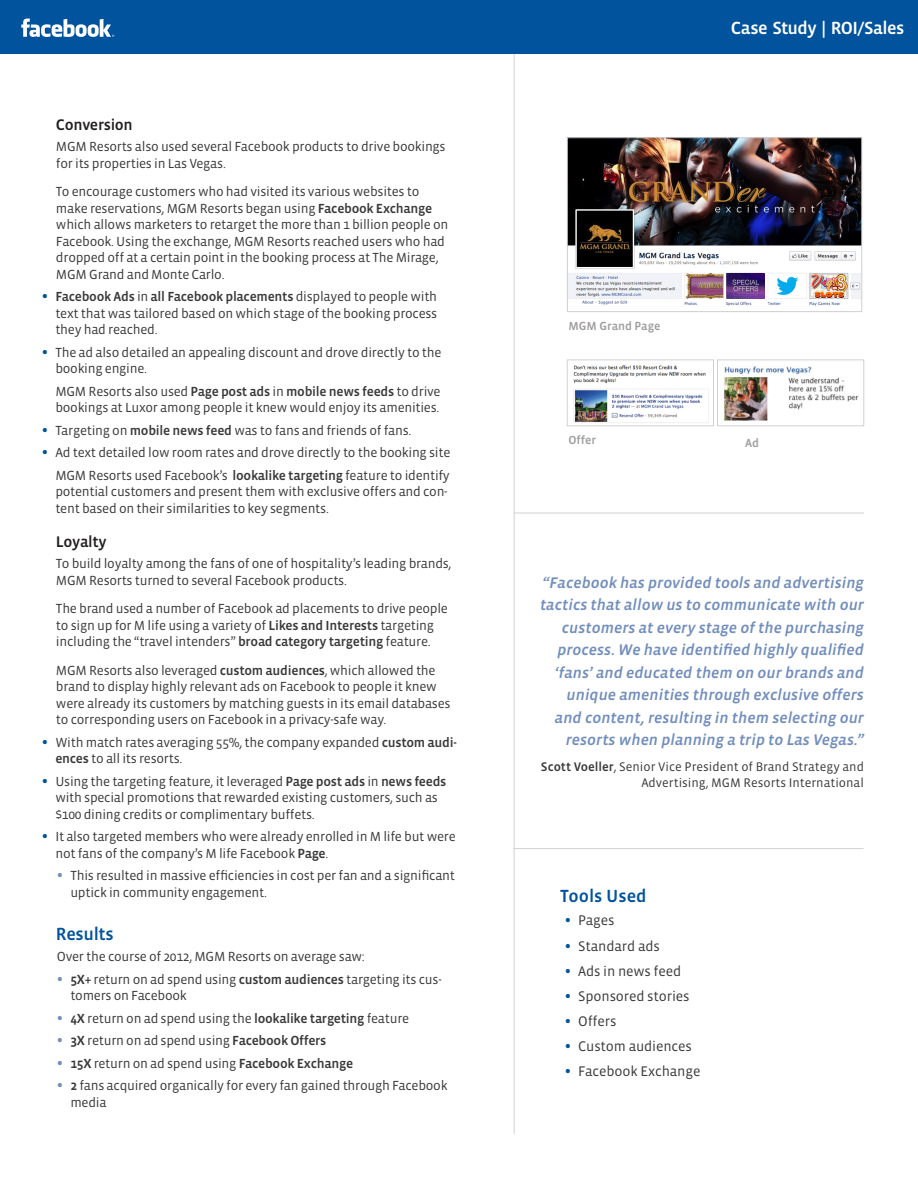
<style>
.page{position:relative;width:918px;height:1188px;background:#fff}
.page>*{position:absolute;margin:0;border:0;box-sizing:border-box;transform-origin:0 0}
.Header_Bar_Text{font:500 18px "Vista Sans OT";letter-spacing:-.03em;color:#fff}
.Headlines{font:500 18px "Vista Sans OT";color:#01539e}
.Headlines-2{font:500 18px "Vista Sans OT";letter-spacing:-.02em;color:#01539e}
.t1{font:italic 500 15.75px/22.5px "Vista Sans OT";color:#728ebd;text-align:right}
.Headlines-3{font:500 15.75px "Vista Sans OT";letter-spacing:-.02em;color:#231f20}
.t2{font:14.25px "Vista Sans OT";letter-spacing:-.01em;color:#383938}
.Body_copy{font:13.5px/16.5px "Vista Sans OT";letter-spacing:-.02em;color:#383938}
.Sidebar_List{font:13.5px/16.5px "Vista Sans OT";letter-spacing:-.02em;color:#383938}
.NEW-Nested_Bullets{font:13.5px "Vista Sans OT";letter-spacing:-.02em;color:#383938}
.t3{font:12.75px/16.5px "Vista Sans OT";color:#383938;text-align:right}
.Sidebar_link{font:500 12px "Vista Sans OT";color:#9f9c9c}
.s1{font-weight:500}
.s2{font-weight:700;font-size:18px;color:#01539e}
.s3{font-weight:700;font-size:18px;color:#728ebd}
</style>
<div class="page">
<hr style="left:514px;top:31px;width:1px;height:1103px;background:#d1d1d1">
<div style="left:0;top:0;width:918px;height:54px;background:#01539e"></div>
<svg style="left:21px;top:19px;width:93px;height:18px"></svg>
<img style="left:573px;top:365px;width:136px;height:58px">
<div style="left:567px;top:360px;width:147px;height:66px;border:1px solid #d1d1d1"></div>
<img style="left:724px;top:366px;width:135px;height:55px">
<div style="left:717px;top:360px;width:147px;height:66px;border:1px solid #d1d1d1"></div>
<img style="left:569px;top:139px;width:291px;height:167px">
<div style="left:567px;top:137px;width:295px;height:175px;border:1px solid #d1d1d1"></div>
<hr style="left:514px;top:513px;width:350px;height:1px;background:#d1d1d1">
<hr style="left:513px;top:848px;width:351px;height:1px;background:#d1d1d1">
<p class="Headlines-3" style="left:56px;top:117px;width:78px">Conversion</p>
<p class="Body_copy" style="left:56px;top:139px;width:391px">MGM Resorts also used several Facebook products to drive bookings for its properties in Las Vegas.</p>
<p class="Body_copy" style="left:56px;top:184px;width:394px">To encourage customers who had visited its various websites to make reservations, MGM Resorts began using <span class="s1">Facebook Exchange </span>which allows marketers to retarget the more than 1 billion people on Facebook. Using the exchange, MGM Resorts reached users who had dropped off at a certain point in the booking process at The Mirage, MGM Grand and Monte Carlo.</p>
<p class="Body_copy" style="left:55px;top:289px;width:383px;text-align:justify;text-indent:-13px"><span class="s2">•</span> <span class="s1">Facebook Ads</span> in <span class="s1">all Facebook placements</span> displayed to people with text that was tailored based on which stage of the booking process they had reached.</p>
<p class="Body_copy" style="left:55px;top:344px;width:388px;text-indent:-13px"><span class="s2">•</span> The ad also detailed an appealing discount and drove directly to the booking engine.</p>
<p class="Sidebar_List" style="left:55px;top:383px;width:387px">MGM Resorts also used <span class="s1">Page post ads</span> in <span class="s1">mobile news feeds</span> to drive bookings at Luxor among people it knew would enjoy its amenities.</p>
<p class="Body_copy" style="left:42px;top:422px;width:371px"><span class="s2">•</span> Targeting on <span class="s1">mobile news feed</span> was to fans and friends of fans.</p>
<p class="Body_copy" style="left:42px;top:445px;width:410px"><span class="s2">•</span> Ad text detailed low room rates and drove directly to the booking site</p>
<p class="Sidebar_List" style="left:55px;top:467px;width:396px">MGM Resorts used Facebook’s <span class="s1">lookalike targeting</span> feature to identify potential customers and present them with exclusive offers and con&shy;tent based on their similarities to key segments.</p>
<p class="Headlines-3" style="left:56px;top:534px;width:52px">Loyalty</p>
<p class="Body_copy" style="left:56px;top:556px;width:397px">To build loyalty among the fans of one of hospitality’s leading brands,<br>MGM Resorts turned to several Facebook products.</p>
<p class="Body_copy" style="left:56px;top:601px;width:393px">The brand used a number of Facebook ad placements to drive people to sign up for M life using a variety of <span class="s1">Likes and Interests</span> targeting including the “travel intenders” <span class="s1">broad category targeting</span> feature.</p>
<p class="Body_copy" style="left:56px;top:662px;width:396px">MGM Resorts also leveraged <span class="s1">custom audiences</span>, which allowed the brand to display highly relevant ads on Facebook to people it knew were already its customers by matching guests in its email databases to corresponding users on Facebook in a privacy-safe way.</p>
<p class="Body_copy" style="left:55px;top:734px;width:403px;text-indent:-13px"><span class="s2">•</span> With match rates averaging 55%, the company expanded <span class="s1">custom audi&shy;ences</span> to all its resorts.</p>
<p class="Body_copy" style="left:55px;top:773px;width:393px;text-indent:-13px"><span class="s2">•</span> Using the targeting feature, it leveraged <span class="s1">Page post ads</span> in <span class="s1">news feeds </span>with special promotions that rewarded existing customers, such as $100 dining credits or complimentary buffets.</p>
<p class="Body_copy" style="left:55px;top:829px;width:402px;text-indent:-13px"><span class="s2">•</span> It also targeted members who were already enrolled in M life but were not fans of the company’s M life Facebook <span class="s1">Page</span>.</p>
<p class="Body_copy" style="left:70px;top:868px;width:386px;text-indent:-14px"><span class="s3">•</span> This resulted in massive efficiencies in cost per fan and a significant uptick in community engagement.</p>
<p class="Headlines-2" style="left:56px;top:925px;width:59px">Results</p>
<p class="NEW-Nested_Bullets" style="left:57px;top:950px;width:309px">Over the course of 2012, MGM Resorts on average saw:</p>
<p class="Body_copy" style="left:70px;top:971px;width:373px;text-indent:-14px"><span class="s3">•</span> <span class="s1">5X+</span> return on ad spend using <span class="s1">custom audiences</span> targeting its cus&shy;tomers on Facebook</p>
<p class="Body_copy" style="left:57px;top:1010px;width:354px"><span class="s3">•</span> <span class="s1">4X</span> return on ad spend using the <span class="s1">lookalike targeting</span> feature</p>
<p class="Body_copy" style="left:57px;top:1033px;width:271px"><span class="s3">•</span> <span class="s1">3X</span> return on ad spend using <span class="s1">Facebook Offers</span></p>
<p class="Body_copy" style="left:57px;top:1055px;width:298px"><span class="s3">•</span> <span class="s1">15X</span> return on ad spend using <span class="s1">Facebook Exchange</span></p>
<p class="Body_copy" style="left:70px;top:1078px;width:379px;text-indent:-14px"><span class="s3">•</span> <span class="s1">2</span> fans acquired organically for every fan gained through Facebook media</p>
<p class="Header_Bar_Text" style="left:731px;top:18px;width:175px">Case Study | ROI/Sales</p>
<p class="Sidebar_link" style="left:568px;top:319px;width:93px">MGM Grand Page</p>
<p class="Sidebar_link" style="left:568px;top:433px;width:29px">Offer</p>
<p class="Sidebar_link" style="left:745px;top:436px;width:15px">Ad</p>
<p class="t1" style="left:540px;top:572px;width:326px">“Facebook has provided tools and advertising tactics that allow us to communicate with our customers at every stage of the purchasing process. We have identified highly qualified ‘fans’ and educated them on our brands and unique amenities through exclusive offers and content, resulting in them selecting our resorts when planning a trip to Las Vegas.”</p>
<p class="t3" style="left:541px;top:759px;width:325px"><span class="s1">Scott Voeller</span>, Senior Vice President of Brand Strategy and<br>Advertising, MGM Resorts International</p>
<p class="Headlines" style="left:560px;top:886px;width:88px">Tools Used</p>
<p class="t2" style="left:565px;top:913px;width:51px"><span class="s2">•</span> Pages</p>
<p class="t2" style="left:565px;top:938px;width:97px"><span class="s2">•</span> Standard ads</p>
<p class="t2" style="left:565px;top:964px;width:118px"><span class="s2">•</span> Ads in news feed</p>
<p class="t2" style="left:565px;top:989px;width:126px"><span class="s2">•</span> Sponsored stories</p>
<p class="t2" style="left:565px;top:1014px;width:53px"><span class="s2">•</span> Offers</p>
<p class="t2" style="left:565px;top:1039px;width:129px"><span class="s2">•</span> Custom audiences</p>
<p class="t2" style="left:565px;top:1064px;width:137px"><span class="s2">•</span> Facebook Exchange</p>
</div>
